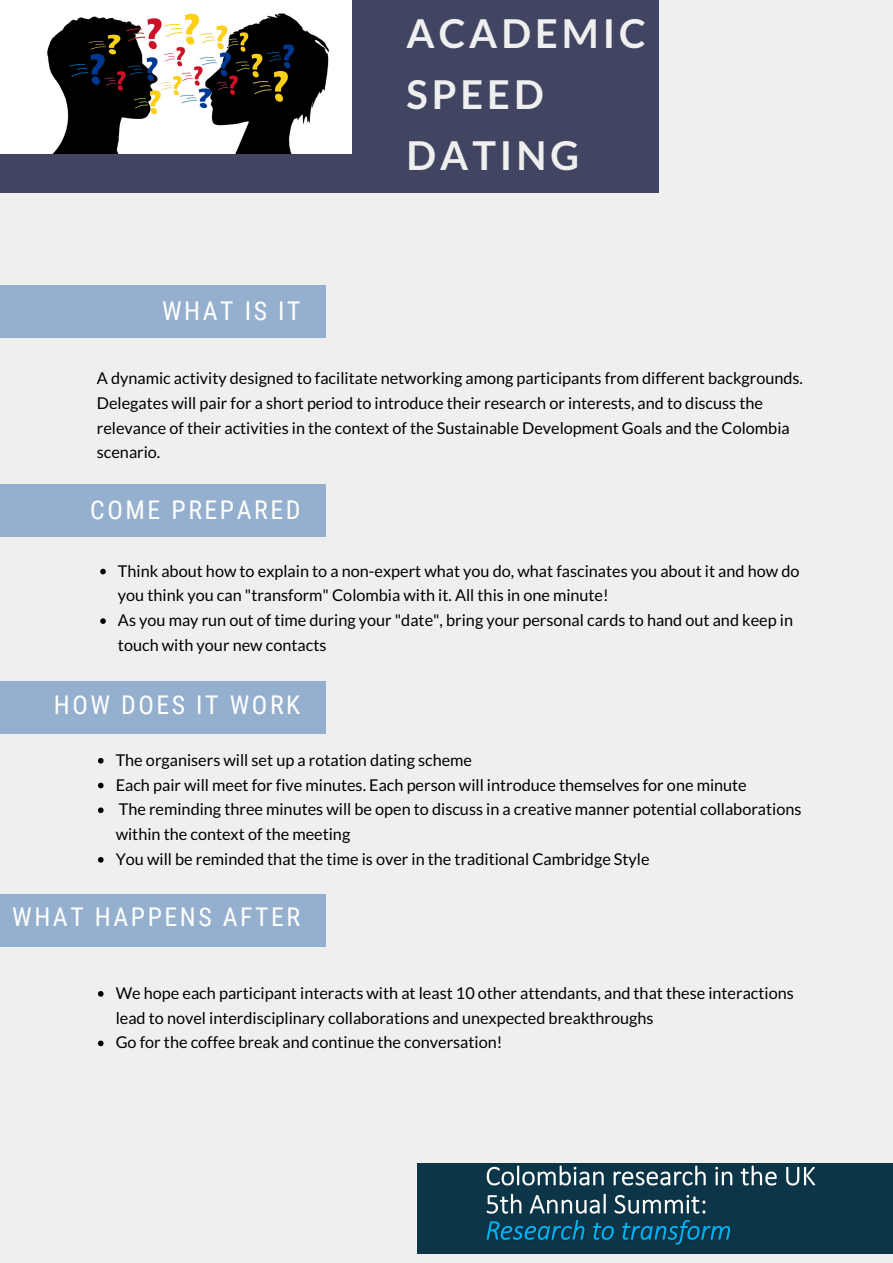
<style>
.page{position:relative;width:893px;height:1263px;background:#efefef}
.page>*{position:absolute;margin:0;border:0;box-sizing:border-box;transform-origin:0 0}
.t1{font:700 39.75px/60.8px "Lato";letter-spacing:.1em;color:#efefef}
.t2{font:25.8px "Roboto Condensed";letter-spacing:.1em;color:#fff}
.t3{font:16.2px/24.8px "Lato";color:#000}
</style>
<div class="page">
<div style="left:0;top:0;width:659px;height:193px;background:#414562"></div>
<div style="left:0;top:484px;width:325px;height:53px;background:#95b0ce"></div>
<div style="left:0;top:681px;width:325px;height:53px;background:#95b0ce"></div>
<div style="left:0;top:894px;width:325px;height:53px;background:#95b0ce"></div>
<div style="left:0;top:285px;width:325px;height:53px;background:#95b0ce"></div>
<svg style="left:100px;top:569px;width:6px;height:5px"></svg>
<svg style="left:100px;top:618px;width:6px;height:6px"></svg>
<svg style="left:98px;top:758px;width:6px;height:5px"></svg>
<svg style="left:98px;top:783px;width:6px;height:5px"></svg>
<svg style="left:98px;top:807px;width:6px;height:6px"></svg>
<svg style="left:98px;top:857px;width:6px;height:6px"></svg>
<svg style="left:98px;top:991px;width:6px;height:6px"></svg>
<svg style="left:98px;top:1040px;width:6px;height:6px"></svg>
<img style="left:0;top:0;width:351px;height:153px">
<img style="left:418px;top:1163px;width:475px;height:90px">
<h2 class="t2" style="left:162px;top:296px;width:140px">WHAT IS IT</h2>
<h1 class="t1" style="left:406px;top:2px;width:241px">ACADEMIC<br>SPEED<br>DATING</h1>
<p class="t3" style="left:97px;top:365px;width:708px">A dynamic activity designed to facilitate networking among participants from different backgrounds.<br>Delegates will pair for a short period to introduce their research or interests, and to discuss the relevance of their activities in the context of the Sustainable Development Goals and the Colombia scenario.</p>
<h2 class="t2" style="left:90px;top:495px;width:212px">COME PREPARED</h2>
<p class="t3" style="left:118px;top:558px;width:683px">Think about how to explain to a non-expert what you do, what fascinates you about it and how do you think you can "transform" Colombia with it. All this in one minute!<br>As you may run out of time during your "date", bring your personal cards to hand out and keep in touch with your new contacts</p>
<h2 class="t2" style="left:54px;top:690px;width:248px">HOW DOES IT WORK</h2>
<p class="t3" style="left:116px;top:747px;width:687px">The organisers will set up a rotation dating scheme<br>Each pair will meet for five minutes. Each person will introduce themselves for one minute<br>The reminding three minutes will be open to discuss in a creative manner potential collaborations within the context of the meeting<br>You will be reminded that the time is over in the traditional Cambridge Style</p>
<h2 class="t2" style="left:12px;top:902px;width:290px">WHAT HAPPENS AFTER</h2>
<p class="t3" style="left:116px;top:980px;width:680px">We hope each participant interacts with at least 10 other attendants, and that these interactions lead to novel interdisciplinary collaborations and unexpected breakthroughs<br>Go for the coffee break and continue the conversation!</p>
</div>
